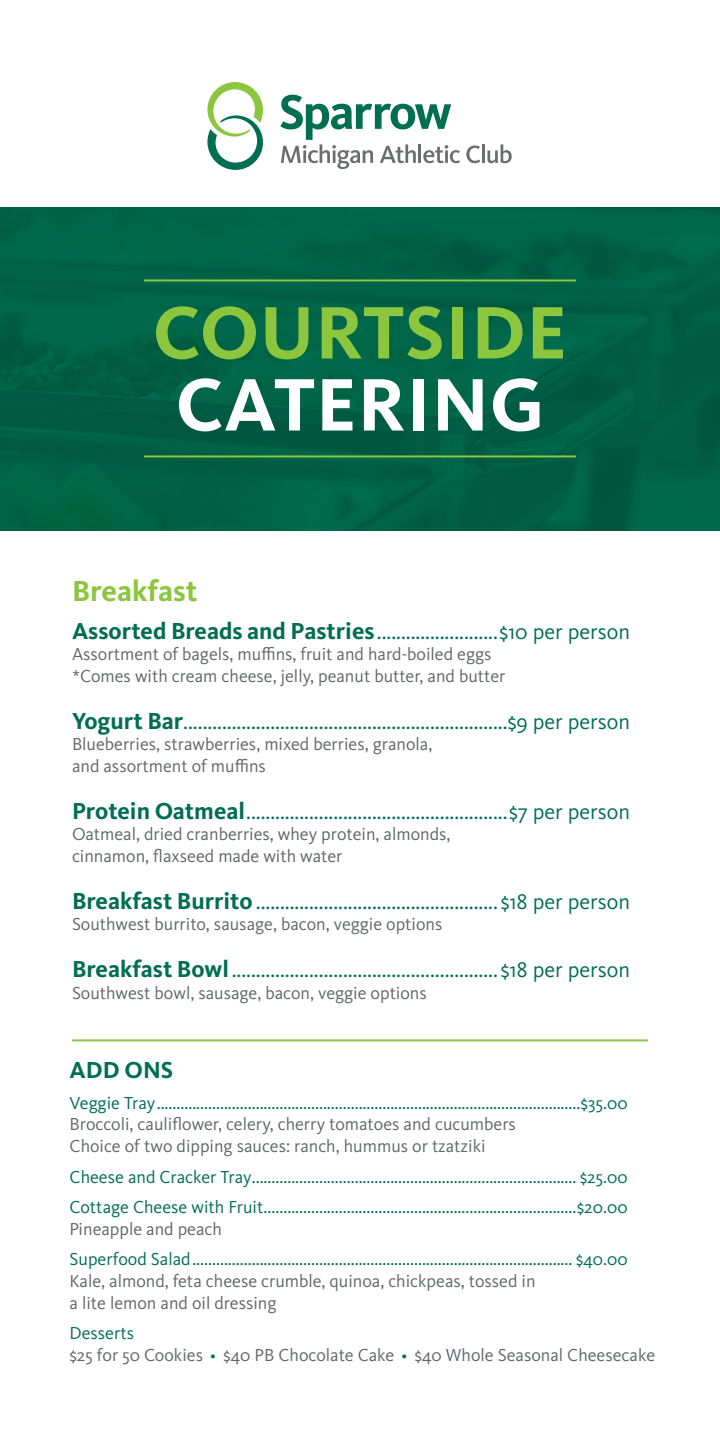
<style>
.page{position:relative;width:720px;height:1440px;background:#fff}
.page>*{position:absolute;margin:0;border:0;box-sizing:border-box;transform-origin:0 0}
.t1{font:700 77px/72px "Kievit Pro";letter-spacing:.01em;color:#8bc63e}
.t2{font:700 30px "Kievit Pro";color:#8bc63e}
.t3{font:700 24px "Kievit Pro";color:#006e51}
.t4{font:22px "Kievit Pro";color:#006e51}
.t5{font:18px/21.6px "Kievit Pro";color:#006e51}
.t6{font:18px/21.6px "Kievit Pro";color:#63656a}
.s1{color:#fff}
.s2{font-weight:700;font-size:24px}
.s3{color:#63656a}
.s4{color:#006e51}
.s5{font-size:16px;color:#006e51}
</style>
<div class="page">
<div style="left:0;top:207px;width:720px;height:324px;background:#006246"></div>
<svg style="left:207px;top:82px;width:56px;height:88px"></svg>
<svg style="left:280px;top:95px;width:180px;height:74px"></svg>
<svg style="left:466px;top:145px;width:14px;height:18px"></svg>
<hr style="left:482px;top:144px;width:3px;height:19px;background:#6c6d70">
<svg style="left:487px;top:144px;width:25px;height:19px"></svg>
<hr style="left:72px;top:1039px;width:576px;height:2px;background:#8bc63e">
<hr style="left:144px;top:279px;width:432px;height:2px;background:#8bc63e">
<hr style="left:144px;top:455px;width:432px;height:2px;background:#8bc63e">
<p class="t1" style="left:153px;top:296px;width:416px">COURTSIDE<br><span class="s1">CATERING</span></p>
<p class="t2" style="left:72px;top:573px;width:127px">Breakfast</p>
<p class="t4" style="left:72px;top:618px;width:560px"><span class="s2">Assorted Breads and Pastries</span>.........................$10 per person</p>
<p class="t6" style="left:72px;top:643px;width:435px">Assortment of bagels, muffins, fruit and hard-boiled eggs *Comes with cream cheese, jelly, peanut butter, and butter</p>
<p class="t4" style="left:72px;top:708px;width:560px"><span class="s2">Yogurt Bar</span>...................................................................$9 per person</p>
<p class="t6" style="left:72px;top:733px;width:362px">Blueberries, strawberries, mixed berries, granola, and assortment of muffins</p>
<p class="t4" style="left:72px;top:798px;width:560px"><span class="s2">Protein Oatmeal</span>......................................................$7 per person</p>
<p class="t6" style="left:72px;top:823px;width:380px">Oatmeal, dried cranberries, whey protein, almonds, cinnamon, flaxseed made with water</p>
<p class="t4" style="left:72px;top:888px;width:560px"><span class="s2">Breakfast Burrito</span>.................................................. $18 per person</p>
<p class="t6" style="left:72px;top:913px;width:372px">Southwest burrito, sausage, bacon, veggie options</p>
<p class="t4" style="left:72px;top:956px;width:560px"><span class="s2">Breakfast Bowl</span>....................................................... $18 per person</p>
<p class="t6" style="left:72px;top:982px;width:356px">Southwest bowl, sausage, bacon, veggie options</p>
<p class="t3" style="left:70px;top:1056px;width:105px">ADD ONS</p>
<p class="t5" style="left:70px;top:1092px;width:560px">Veggie Tray...........................................................................................................$35.00<br><span class="s3">Broccoli, cauliflower, celery, cherry tomatoes and cucumbers<br>Choice of two dipping sauces: ranch, hummus or tzatziki</span></p>
<p class="t5" style="left:70px;top:1166px;width:560px">Cheese and Cracker Tray.................................................................................. $25.00</p>
<p class="t5" style="left:70px;top:1196px;width:560px">Cottage Cheese with Fruit...............................................................................$20.00<br><span class="s3">Pineapple and peach</span></p>
<p class="t5" style="left:70px;top:1249px;width:560px">Superfood Salad................................................................................................ $40.00<br><span class="s3">Kale, almond, feta cheese crumble, quinoa, chickpeas, tossed in<br>a lite lemon and oil dressing</span></p>
<p class="t6" style="left:70px;top:1322px;width:587px"><span class="s4">Desserts<br></span>$25 for 50 Cookies <span class="s5">•</span> $40 PB Chocolate Cake <span class="s5">•</span> $40 Whole Seasonal Cheesecake</p>
</div>
